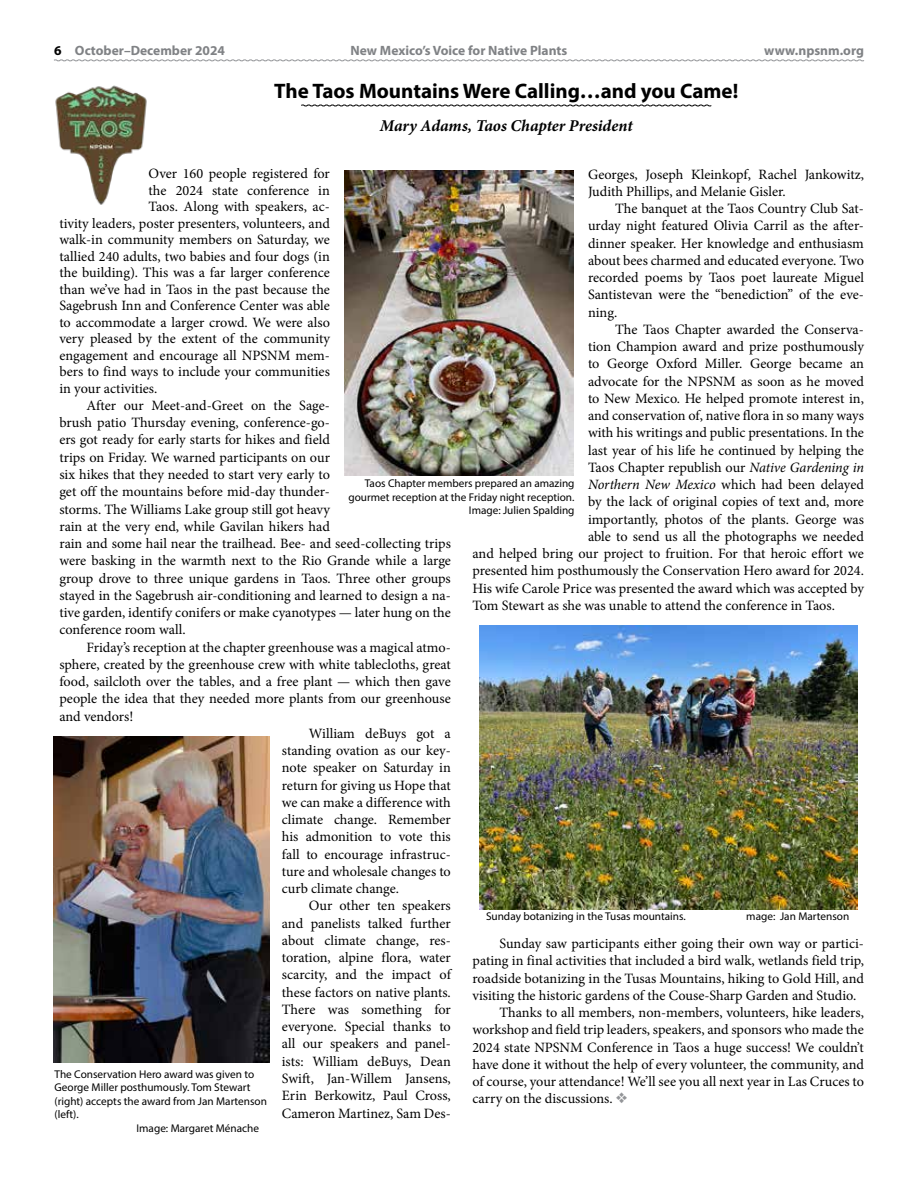
<style>
.page{position:relative;width:918px;height:1188px;background:#fff}
.page>*{position:absolute;margin:0;border:0;box-sizing:border-box;transform-origin:0 0}
.t1{font:700 21px "Myriad Pro";color:#000}
.t2{font:italic 700 16.5px "Minion Pro";letter-spacing:-.005em;color:#000}
.t3{font:14.25px/17.2px "Minion Pro";color:#000}
.t4{font:700 13.5px "Myriad Pro";color:#808285}
.t5{font:11.25px/13.5px "Myriad Pro";color:#000;text-align:right}
.s1{color:#000}
.s2{font-style:italic}
.s3{color:#939598}
</style>
<div class="page">
<svg style="left:301px;top:104px;width:411px;height:3px"></svg>
<img style="left:53px;top:737px;width:216px;height:326px">
<img style="left:345px;top:171px;width:228px;height:305px">
<img style="left:479px;top:626px;width:378px;height:283px">
<svg style="left:54px;top:59px;width:810px;height:3px"></svg>
<img style="left:55px;top:85px;width:92px;height:120px">
<p class="t4" style="left:54px;top:42px;width:173px"><span class="s1">6</span> October–December 2024</p>
<p class="t4" style="left:351px;top:42px;width:218px">New Mexico’s Voice for Native Plants</p>
<p class="t4" style="left:764px;top:42px;width:101px">www.npsnm.org</p>
<h1 class="t1" style="left:274px;top:77px;width:466px">The Taos Mountains Were Calling…and you Came!</h1>
<p class="t2" style="left:380px;top:114px;width:254px">Mary Adams, Taos Chapter President</p>
<p class="t3" style="left:149px;top:165px;width:183px">Over 160 people registered for</p>
<p class="t3" style="left:149px;top:182px;width:183px">the 2024 state conference in</p>
<p class="t3" style="left:149px;top:198px;width:183px">Taos. Along with speakers, ac-</p>
<p class="t3" style="left:59px;top:215px;width:272px">tivity leaders, poster presenters, volunteers, and</p>
<p class="t3" style="left:59px;top:231px;width:272px">walk-in community members on Saturday, we</p>
<p class="t3" style="left:59px;top:248px;width:272px">tallied 240 adults, two babies and four dogs (in</p>
<p class="t3" style="left:59px;top:264px;width:272px">the building). This was a far larger conference</p>
<p class="t3" style="left:59px;top:281px;width:272px">than we’ve had in Taos in the past because the</p>
<p class="t3" style="left:59px;top:297px;width:272px">Sagebrush Inn and Conference Center was able</p>
<p class="t3" style="left:59px;top:314px;width:272px">to accommodate a larger crowd. We were also</p>
<p class="t3" style="left:59px;top:330px;width:272px">very pleased by the extent of the community</p>
<p class="t3" style="left:59px;top:347px;width:272px">engagement and encourage all NPSNM mem-</p>
<p class="t3" style="left:59px;top:363px;width:272px">bers to find ways to include your communities</p>
<p class="t3" style="left:59px;top:380px;width:100px">in your activities.</p>
<p class="t3" style="left:86px;top:397px;width:245px">After our Meet-and-Greet on the Sage-</p>
<p class="t3" style="left:59px;top:414px;width:272px">brush patio Thursday evening, conference-go-</p>
<p class="t3" style="left:59px;top:431px;width:272px">ers got ready for early starts for hikes and field</p>
<p class="t3" style="left:59px;top:449px;width:272px">trips on Friday. We warned participants on our</p>
<p class="t3" style="left:59px;top:466px;width:272px">six hikes that they needed to start very early to</p>
<p class="t3" style="left:59px;top:483px;width:272px">get off the mountains before mid-day thunder-</p>
<p class="t3" style="left:59px;top:500px;width:272px">storms. The Williams Lake group still got heavy</p>
<p class="t3" style="left:59px;top:518px;width:272px">rain at the very end, while Gavilan hikers had</p>
<p class="t3" style="left:59px;top:535px;width:393px">rain and some hail near the trailhead. Bee- and seed-collecting trips</p>
<p class="t3" style="left:59px;top:552px;width:393px">were basking in the warmth next to the Rio Grande while a large</p>
<p class="t3" style="left:59px;top:569px;width:393px">group drove to three unique gardens in Taos. Three other groups</p>
<p class="t3" style="left:59px;top:587px;width:393px">stayed in the Sagebrush air-conditioning and learned to design a na-</p>
<p class="t3" style="left:59px;top:604px;width:393px">tive garden, identify conifers or make cyanotypes — later hung on the</p>
<p class="t3" style="left:59px;top:621px;width:128px">conference room wall.</p>
<p class="t3" style="left:86px;top:638px;width:366px">Friday’s reception at the chapter greenhouse was a magical atmo-</p>
<p class="t3" style="left:59px;top:656px;width:393px">sphere, created by the greenhouse crew with white tablecloths, great</p>
<p class="t3" style="left:59px;top:673px;width:393px">food, sailcloth over the tables, and a free plant — which then gave</p>
<p class="t3" style="left:59px;top:690px;width:393px">people the idea that they needed more plants from our greenhouse</p>
<p class="t3" style="left:59px;top:708px;width:75px">and vendors!</p>
<p class="t3" style="left:309px;top:725px;width:144px">William deBuys got a</p>
<p class="t3" style="left:282px;top:742px;width:171px">standing ovation as our key-</p>
<p class="t3" style="left:282px;top:759px;width:171px">note speaker on Saturday in</p>
<p class="t3" style="left:282px;top:777px;width:171px">return for giving us Hope that</p>
<p class="t3" style="left:282px;top:794px;width:171px">we can make a difference with</p>
<p class="t3" style="left:282px;top:811px;width:171px">climate change. Remember</p>
<p class="t3" style="left:282px;top:828px;width:171px">his admonition to vote this</p>
<p class="t3" style="left:282px;top:846px;width:171px">fall to encourage infrastruc-</p>
<p class="t3" style="left:282px;top:863px;width:171px">ture and wholesale changes to</p>
<p class="t3" style="left:282px;top:880px;width:119px">curb climate change.</p>
<p class="t3" style="left:309px;top:897px;width:144px">Our other ten speakers</p>
<p class="t3" style="left:282px;top:915px;width:171px">and panelists talked further</p>
<p class="t3" style="left:282px;top:932px;width:171px">about climate change, res-</p>
<p class="t3" style="left:282px;top:949px;width:171px">toration, alpine flora, water</p>
<p class="t3" style="left:282px;top:966px;width:171px">scarcity, and the impact of</p>
<p class="t3" style="left:282px;top:984px;width:171px">these factors on native plants.</p>
<p class="t3" style="left:282px;top:1001px;width:171px">There was something for</p>
<p class="t3" style="left:282px;top:1018px;width:171px">everyone. Special thanks to</p>
<p class="t3" style="left:282px;top:1035px;width:171px">all our speakers and panel-</p>
<p class="t3" style="left:282px;top:1053px;width:171px">ists: William deBuys, Dean</p>
<p class="t3" style="left:282px;top:1070px;width:171px">Swift, Jan-Willem Jansens,</p>
<p class="t3" style="left:282px;top:1087px;width:171px">Erin Berkowitz, Paul Cross,</p>
<p class="t3" style="left:282px;top:1104px;width:171px">Cameron Martinez, Sam Des-</p>
<p class="t3" style="left:588px;top:165px;width:277px">Georges, Joseph Kleinkopf, Rachel Jankowitz,<br>Judith Phillips, and Melanie Gisler.</p>
<p class="t3" style="left:588px;top:200px;width:277px;text-align:justify;text-indent:27px">The banquet at the Taos Country Club Sat&shy;urday night featured Olivia Carril as the after&shy;dinner speaker. Her knowledge and enthusiasm about bees charmed and educated everyone. Two recorded poems by Taos poet laureate Miguel Santistevan were the “benediction” of the eve&shy;ning.</p>
<p class="t3" style="left:615px;top:321px;width:250px">The Taos Chapter awarded the Conserva-</p>
<p class="t3" style="left:588px;top:338px;width:277px">tion Champion award and prize posthumously</p>
<p class="t3" style="left:588px;top:355px;width:277px">to George Oxford Miller. George became an</p>
<p class="t3" style="left:588px;top:372px;width:277px">advocate for the NPSNM as soon as he moved</p>
<p class="t3" style="left:588px;top:390px;width:277px">to New Mexico. He helped promote interest in,</p>
<p class="t3" style="left:588px;top:407px;width:277px">and conservation of, native flora in so many ways</p>
<p class="t3" style="left:588px;top:424px;width:277px">with his writings and public presentations. In the</p>
<p class="t3" style="left:588px;top:442px;width:277px">last year of his life he continued by helping the</p>
<p class="t3" style="left:588px;top:459px;width:277px">Taos Chapter republish our <span class="s2">Native Gardening in</span></p>
<p class="t3" style="left:588px;top:476px;width:277px"><span class="s2">Northern New Mexico</span> which had been delayed</p>
<p class="t3" style="left:588px;top:493px;width:277px">by the lack of original copies of text and, more</p>
<p class="t3" style="left:588px;top:511px;width:277px">importantly, photos of the plants. George was</p>
<p class="t3" style="left:588px;top:528px;width:277px">able to send us all the photographs we needed</p>
<p class="t3" style="left:472px;top:545px;width:393px">and helped bring our project to fruition. For that heroic effort we</p>
<p class="t3" style="left:472px;top:562px;width:393px">presented him posthumously the Conservation Hero award for 2024.</p>
<p class="t3" style="left:472px;top:580px;width:393px">His wife Carole Price was presented the award which was accepted by</p>
<p class="t3" style="left:472px;top:597px;width:364px">Tom Stewart as she was unable to attend the conference in Taos.</p>
<p class="t5" style="left:349px;top:477px;width:228px">Taos Chapter members prepared an amazing gourmet reception at the Friday night reception.<br>Image: Julien Spalding</p>
<p class="t5" style="left:486px;top:909px;width:201px">Sunday botanizing in the Tusas mountains.</p>
<p class="t5" style="left:746px;top:909px;width:104px">mage: Jan Martenson</p>
<p class="t3" style="left:499px;top:935px;width:366px">Sunday saw participants either going their own way or partici-</p>
<p class="t3" style="left:472px;top:952px;width:393px">pating in final activities that included a bird walk, wetlands field trip,</p>
<p class="t3" style="left:472px;top:970px;width:393px">roadside botanizing in the Tusas Mountains, hiking to Gold Hill, and</p>
<p class="t3" style="left:472px;top:987px;width:385px">visiting the historic gardens of the Couse-Sharp Garden and Studio.</p>
<p class="t3" style="left:499px;top:1004px;width:366px">Thanks to all members, non-members, volunteers, hike leaders,</p>
<p class="t3" style="left:472px;top:1021px;width:393px">workshop and field trip leaders, speakers, and sponsors who made the</p>
<p class="t3" style="left:472px;top:1039px;width:393px">2024 state NPSNM Conference in Taos a huge success! We couldn’t</p>
<p class="t3" style="left:472px;top:1056px;width:393px">have done it without the help of every volunteer, the community, and</p>
<p class="t3" style="left:472px;top:1073px;width:393px">of course, your attendance! We’ll see you all next year in Las Cruces to</p>
<p class="t3" style="left:472px;top:1090px;width:157px">carry on the discussions. <span class="s3">❖</span></p>
<p class="t5" style="left:55px;top:1067px;width:201px">The Conservation Hero award was given to</p>
<p class="t5" style="left:55px;top:1081px;width:197px">George Miller posthumously. Tom Stewart</p>
<p class="t5" style="left:55px;top:1094px;width:214px">(right) accepts the award from Jan Martenson</p>
<p class="t5" style="left:55px;top:1108px;width:26px">(left).</p>
<p class="t5" style="left:136px;top:1121px;width:124px">Image: Margaret Ménache</p>
</div>
